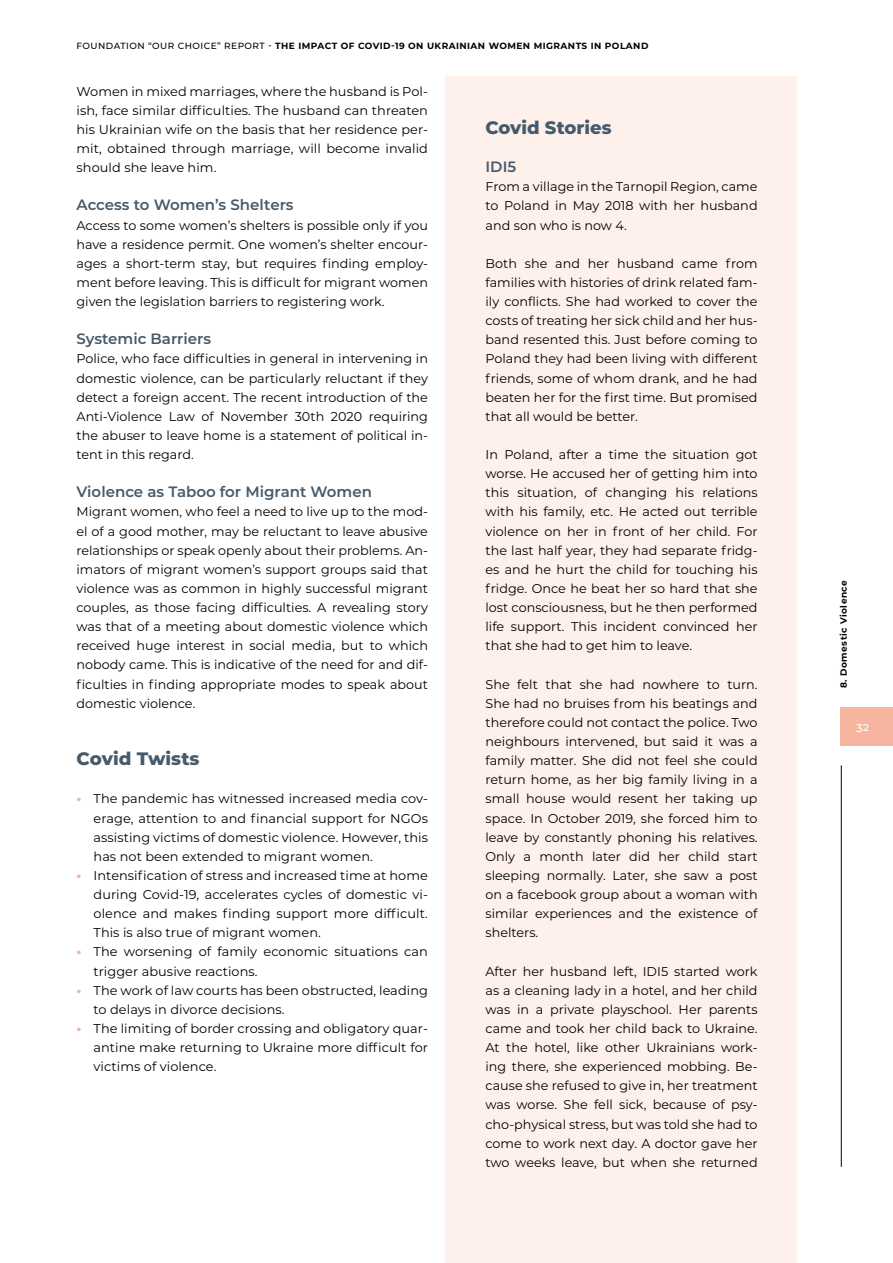
<style>
.page{position:relative;width:893px;height:1263px;background:#fff}
.page>*{position:absolute;margin:0;border:0;box-sizing:border-box;transform-origin:0 0}
.t1{font:800 18px "Montserrat";color:#455b6c}
.t2{font:600 15px "Montserrat";color:#455b6c}
.t3{font:12.75px/19.2px "Montserrat";color:#000;text-align:justify}
.t4{font:500 11.25px "Montserrat";color:#fff}
.t5{font:700 9px "Montserrat";letter-spacing:.05em;color:#000}
.s1{font-weight:500}
.s2{font-weight:800;color:#f7b49f}
</style>
<div class="page">
<div style="left:840px;top:708px;width:53px;height:38px;background:#f7b49f"></div>
<hr style="left:841px;top:765px;width:1px;height:402px;background:#000">
<div style="left:445px;top:77px;width:352px;height:1186px;background:#fef1ec"></div>
<p class="t5" style="left:77px;top:39px;width:573px"><span class="s1">FOUNDATION “OUR CHOICE” REPORT -</span> THE IMPACT OF COVID-19 ON UKRAINIAN WOMEN MIGRANTS IN POLAND</p>
<p class="t3" style="left:77px;top:81px;width:353px">Women in mixed marriages, where the husband is Pol&shy;ish, face similar difficulties. The husband can threaten his Ukrainian wife on the basis that her residence per&shy;mit, obtained through marriage, will become invalid should she leave him.</p>
<p class="t2" style="left:77px;top:194px;width:219px">Access to Women’s Shelters</p>
<p class="t3" style="left:77px;top:215px;width:353px">Access to some women’s shelters is possible only if you have a residence permit. One women’s shelter encour&shy;ages a short-term stay, but requires finding employ&shy;ment before leaving. This is difficult for migrant women given the legislation barriers to registering work.</p>
<p class="t2" style="left:77px;top:328px;width:136px">Systemic Barriers</p>
<p class="t3" style="left:77px;top:349px;width:353px">Police, who face difficulties in general in intervening in domestic violence, can be particularly reluctant if they detect a foreign accent. The recent introduction of the Anti-Violence Law of November 30th 2020 requiring the abuser to leave home is a statement of political in&shy;tent in this regard.</p>
<p class="t2" style="left:77px;top:481px;width:297px">Violence as Taboo for Migrant Women</p>
<p class="t3" style="left:77px;top:502px;width:353px">Migrant women, who feel a need to live up to the mod&shy;el of a good mother, may be reluctant to leave abusive relationships or speak openly about their problems. An&shy;imators of migrant women’s support groups said that violence was as common in highly successful migrant couples, as those facing difficulties. A revealing story was that of a meeting about domestic violence which received huge interest in social media, but to which nobody came. This is indicative of the need for and dif&shy;ficulties in finding appropriate modes to speak about domestic violence.</p>
<h1 class="t1" style="left:77px;top:745px;width:124px">Covid Twists</h1>
<p class="t3" style="left:94px;top:789px;width:336px;text-indent:-17px"><span class="s2">•</span> The pandemic has witnessed increased media cov&shy;erage, attention to and financial support for NGOs assisting victims of domestic violence. However, this has not been extended to migrant women.</p>
<p class="t3" style="left:94px;top:865px;width:336px;text-indent:-17px"><span class="s2">•</span> Intensification of stress and increased time at home during Covid-19, accelerates cycles of domestic vi&shy;olence and makes finding support more difficult.<br>This is also true of migrant women.</p>
<p class="t3" style="left:94px;top:942px;width:336px;text-indent:-17px"><span class="s2">•</span> The worsening of family economic situations can trigger abusive reactions.</p>
<p class="t3" style="left:94px;top:980px;width:336px;text-indent:-17px"><span class="s2">•</span> The work of law courts has been obstructed, leading to delays in divorce decisions.</p>
<p class="t3" style="left:94px;top:1018px;width:336px;text-indent:-17px"><span class="s2">•</span> The limiting of border crossing and obligatory quar&shy;antine make returning to Ukraine more difficult for victims of violence.</p>
<h1 class="t1" style="left:485px;top:114px;width:128px">Covid Stories</h1>
<p class="t2" style="left:485px;top:156px;width:32px">IDI5</p>
<p class="t3" style="left:485px;top:177px;width:274px">From a village in the Tarnopil Region, came to Poland in May 2018 with her husband and son who is now 4.</p>
<p class="t3" style="left:485px;top:253px;width:274px">Both she and her husband came from families with histories of drink related fam&shy;ily conflicts. She had worked to cover the costs of treating her sick child and her hus&shy;band resented this. Just before coming to Poland they had been living with different friends, some of whom drank, and he had beaten her for the first time. But promised that all would be better.</p>
<p class="t3" style="left:485px;top:444px;width:274px">In Poland, after a time the situation got worse. He accused her of getting him into this situation, of changing his relations with his family, etc. He acted out terrible violence on her in front of her child. For the last half year, they had separate fridg&shy;es and he hurt the child for touching his fridge. Once he beat her so hard that she lost consciousness, but he then performed life support. This incident convinced her that she had to get him to leave.</p>
<p class="t3" style="left:485px;top:674px;width:274px">She felt that she had nowhere to turn.<br>She had no bruises from his beatings and therefore could not contact the police. Two neighbours intervened, but said it was a family matter. She did not feel she could return home, as her big family living in a small house would resent her taking up space. In October 2019, she forced him to leave by constantly phoning his relatives.<br>Only a month later did her child start sleeping normally. Later, she saw a post on a facebook group about a woman with similar experiences and the existence of shelters.</p>
<p class="t3" style="left:485px;top:961px;width:274px">After her husband left, IDI5 started work as a cleaning lady in a hotel, and her child was in a private playschool. Her parents came and took her child back to Ukraine.<br>At the hotel, like other Ukrainians work&shy;ing there, she experienced mobbing. Be&shy;cause she refused to give in, her treatment was worse. She fell sick, because of psy&shy;cho-physical stress, but was told she had to come to work next day. A doctor gave her two weeks leave, but when she returned</p>
<p class="t5" style="left:837px;top:688px;width:110px;rotate:-90deg">8. Domestic Violence</p>
<p class="t4" style="left:856px;top:719px;width:14px">32</p>
</div>
